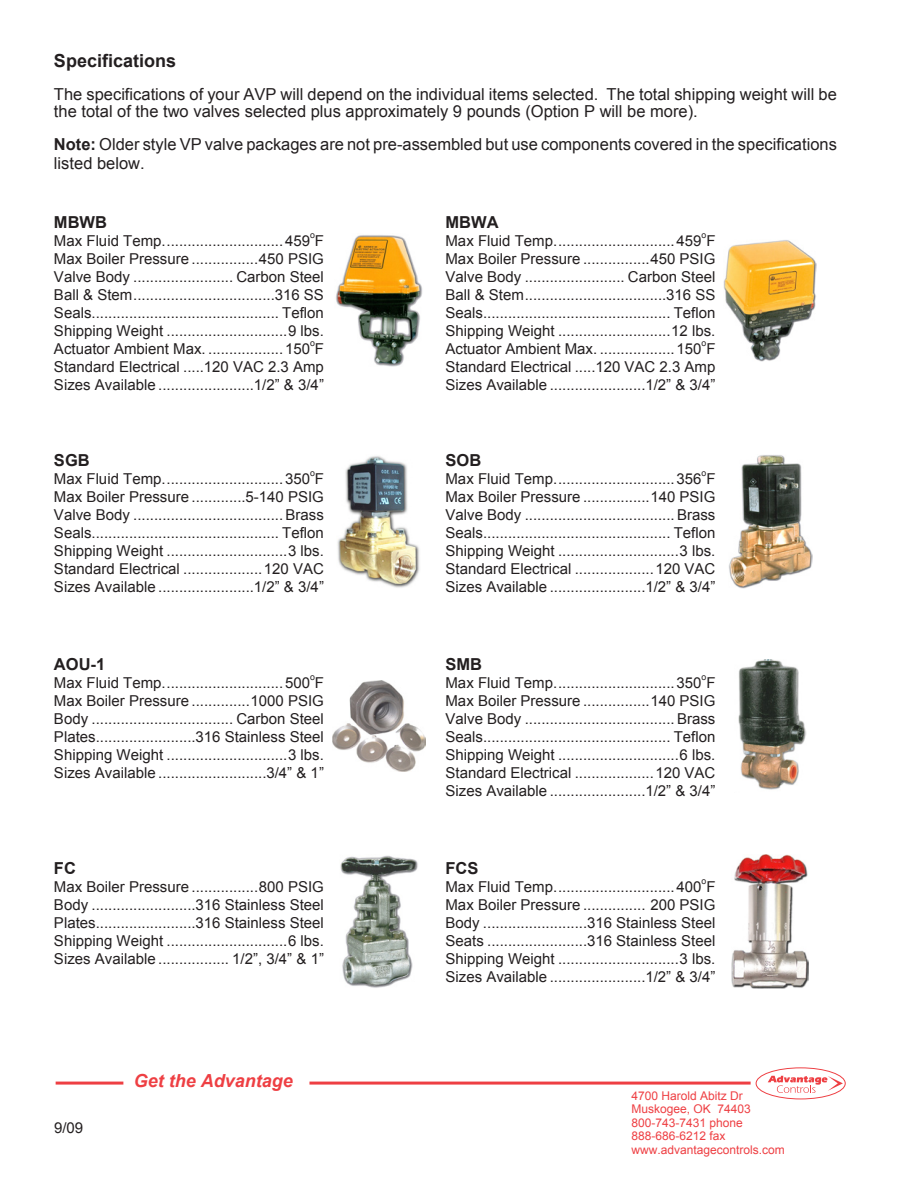
<style>
.page{position:relative;width:918px;height:1188px;background:#fff}
.page>*{position:absolute;margin:0;border:0;box-sizing:border-box;transform-origin:0 0}
.t1{font:italic 700 18px "Arial";color:#ee3f43}
.t2{font:700 18px "Arial";color:#231f20}
.t3{font:16.5px/16.5px "Arial";color:#231f20}
.t4{font:700 16.5px "Arial";color:#231f20}
.t5{font:15px/18px "Arial";color:#231f20;text-align:justify}
.t6{font:12px "Arial";color:#ee3f43}
.t7{font:8.7px "Arial";color:#231f20}
.s1{font-weight:700}
</style>
<div class="page">
<hr style="left:56px;top:1082px;width:695px;height:3px;background:#ee3f43">
<div style="left:124px;top:1071px;width:185px;height:26px;background:#fff"></div>
<div style="left:756px;top:1067px;width:90px;height:32px;border:1px solid #ee3f43;border-radius:50%"></div>
<svg style="left:768px;top:1076px;width:75px;height:17px"></svg>
<img style="left:336px;top:235px;width:87px;height:132px">
<img style="left:724px;top:240px;width:93px;height:121px">
<img style="left:337px;top:456px;width:83px;height:132px">
<img style="left:729px;top:455px;width:83px;height:133px">
<img style="left:332px;top:680px;width:93px;height:91px">
<img style="left:738px;top:659px;width:68px;height:131px">
<img style="left:340px;top:855px;width:78px;height:133px">
<img style="left:732px;top:855px;width:77px;height:133px">
<p class="t2" style="left:54px;top:49px;width:124px">Specifications</p>
<p class="t3" style="left:54px;top:86px;width:784px">The specifications of your AVP will depend on the individual items selected. The total shipping weight will be the total of the two valves selected plus approximately 9 pounds (Option P will be more).</p>
<p class="t3" style="left:54px;top:134px;width:784px;line-height:19.8px"><span class="s1">Note:</span> Older style VP valve packages are not pre-assembled but use components covered in the specifications listed below.</p>
<p class="t4" style="left:54px;top:211px;width:55px">MBWB</p>
<p class="t5" style="left:54px;top:232px;width:272px">Max Fluid Temp.............................459 F</p>
<p class="t7" style="left:310px;top:229px;width:6px">o</p>
<p class="t5" style="left:54px;top:250px;width:272px">Max Boiler Pressure ................450 PSIG Valve Body ........................ Carbon Steel Ball &amp; Stem..................................316 SS Seals............................................. Teflon Shipping Weight .............................9 lbs.<br>Actuator Ambient Max. ..................150 F</p>
<p class="t7" style="left:310px;top:337px;width:6px">o</p>
<p class="t5" style="left:54px;top:358px;width:272px">Standard Electrical .....120 VAC 2.3 Amp<br>Sizes Available .......................1/2” &amp; 3/4”</p>
<p class="t4" style="left:54px;top:449px;width:37px">SGB</p>
<p class="t5" style="left:54px;top:469px;width:272px">Max Fluid Temp.............................350 F</p>
<p class="t7" style="left:310px;top:467px;width:6px">o</p>
<p class="t5" style="left:54px;top:487px;width:272px">Max Boiler Pressure .............5-140 PSIG Valve Body .................................... Brass Seals............................................. Teflon Shipping Weight .............................3 lbs.<br>Standard Electrical ...................120 VAC Sizes Available .......................1/2” &amp; 3/4”</p>
<p class="t4" style="left:54px;top:653px;width:53px">AOU-1</p>
<p class="t5" style="left:54px;top:674px;width:272px">Max Fluid Temp.............................500 F</p>
<p class="t7" style="left:310px;top:671px;width:6px">o</p>
<p class="t5" style="left:54px;top:692px;width:272px">Max Boiler Pressure ..............1000 PSIG Body .................................. Carbon Steel Plates........................316 Stainless Steel Shipping Weight .............................3 lbs.<br>Sizes Available ..........................3/4” &amp; 1”</p>
<p class="t4" style="left:54px;top:857px;width:23px">FC</p>
<p class="t5" style="left:54px;top:878px;width:272px">Max Boiler Pressure ................800 PSIG Body .........................316 Stainless Steel Plates........................316 Stainless Steel Shipping Weight .............................6 lbs.<br>Sizes Available ................. 1/2”, 3/4” &amp; 1”</p>
<p class="t5" style="left:54px;top:1119px;width:31px">9/09</p>
<p class="t1" style="left:134px;top:1069px;width:161px">Get the Advantage</p>
<p class="t4" style="left:445px;top:211px;width:55px">MBWA</p>
<p class="t5" style="left:445px;top:232px;width:272px">Max Fluid Temp.............................459 F</p>
<p class="t7" style="left:702px;top:229px;width:6px">o</p>
<p class="t5" style="left:445px;top:250px;width:272px">Max Boiler Pressure ................450 PSIG Valve Body ........................ Carbon Steel Ball &amp; Stem..................................316 SS Seals............................................. Teflon Shipping Weight ...........................12 lbs.<br>Actuator Ambient Max. ..................150 F</p>
<p class="t7" style="left:702px;top:337px;width:6px">o</p>
<p class="t5" style="left:445px;top:358px;width:272px">Standard Electrical .....120 VAC 2.3 Amp<br>Sizes Available .......................1/2” &amp; 3/4”</p>
<p class="t4" style="left:445px;top:449px;width:37px">SOB</p>
<p class="t5" style="left:445px;top:469px;width:272px">Max Fluid Temp.............................356 F</p>
<p class="t7" style="left:702px;top:467px;width:6px">o</p>
<p class="t5" style="left:445px;top:487px;width:272px">Max Boiler Pressure ................140 PSIG Valve Body .................................... Brass Seals............................................. Teflon Shipping Weight .............................3 lbs.<br>Standard Electrical ...................120 VAC Sizes Available .......................1/2” &amp; 3/4”</p>
<p class="t4" style="left:445px;top:653px;width:38px">SMB</p>
<p class="t5" style="left:445px;top:674px;width:272px">Max Fluid Temp.............................350 F</p>
<p class="t7" style="left:702px;top:671px;width:6px">o</p>
<p class="t5" style="left:445px;top:692px;width:272px">Max Boiler Pressure ................140 PSIG Valve Body .................................... Brass Seals............................................. Teflon Shipping Weight .............................6 lbs.<br>Standard Electrical ...................120 VAC Sizes Available .......................1/2” &amp; 3/4”</p>
<p class="t4" style="left:445px;top:857px;width:34px">FCS</p>
<p class="t5" style="left:445px;top:878px;width:272px">Max Fluid Temp.............................400 F</p>
<p class="t7" style="left:702px;top:875px;width:6px">o</p>
<p class="t5" style="left:445px;top:896px;width:272px">Max Boiler Pressure ............... 200 PSIG Body .........................316 Stainless Steel Seats ........................316 Stainless Steel Shipping Weight .............................3 lbs.<br>Sizes Available .......................1/2” &amp; 3/4”</p>
<p class="t6" style="left:631px;top:1088px;width:113px">4700 Harold Abitz Dr</p>
<p class="t6" style="left:631px;top:1101px;width:121px">Muskogee, OK 74403</p>
<p class="t6" style="left:631px;top:1115px;width:113px">800-743-7431 phone</p>
<p class="t6" style="left:631px;top:1128px;width:96px">888-686-6212 fax</p>
<p class="t6" style="left:631px;top:1142px;width:155px">www.advantagecontrols.com</p>
</div>
